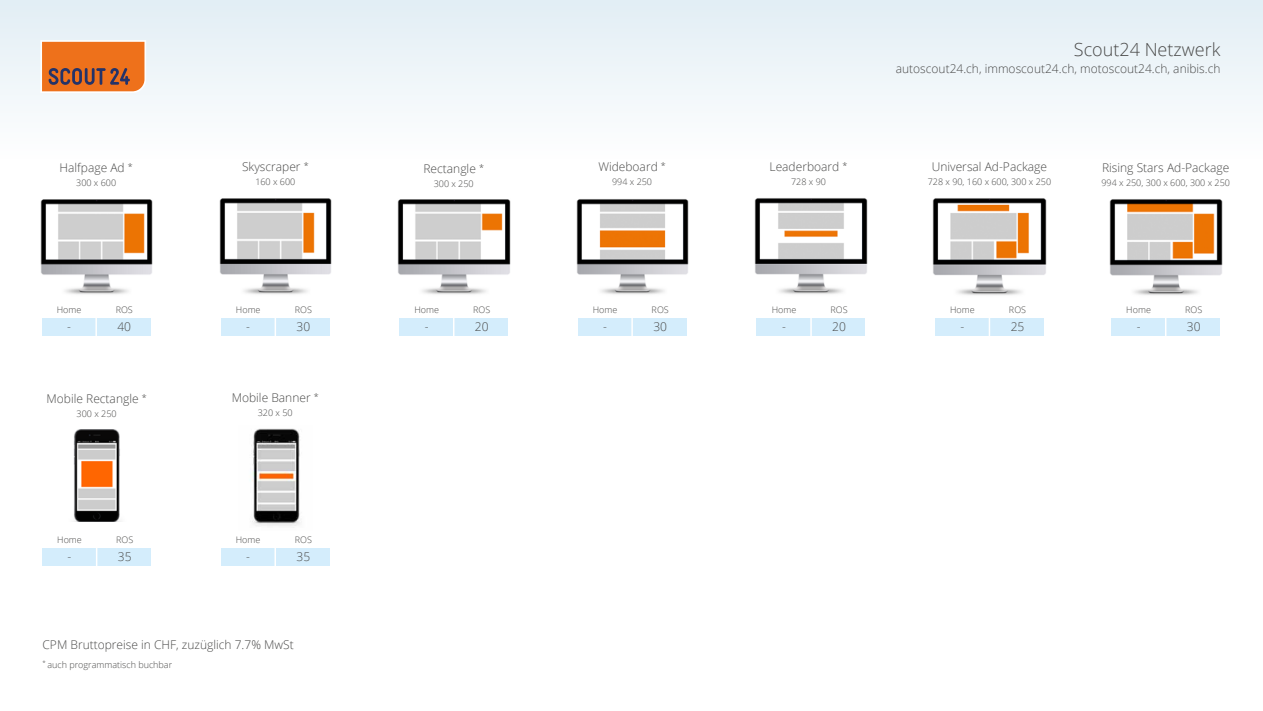
<style>
.page{position:relative;width:1263px;height:711px;background:#fff}
.page>*{position:absolute;margin:0;border:0;box-sizing:border-box;transform-origin:0 0}
.t1{font:300 18px "Open Sans";color:#4a4a49}
.t2{font:300 12px "Open Sans";color:#4a4a49}
.t3{font:300 9px "Open Sans";color:#4a4a49}
</style>
<div class="page">
<div style="left:0;top:0;width:1263px;height:159px;background:linear-gradient(to right,#f0f6fa,#f0f6f9)"></div>
<svg style="left:40px;top:40px;width:106px;height:53px;background:#da783a"></svg>
<img style="left:40px;top:199px;width:113px;height:95px">
<div style="left:42px;top:318px;width:108px;height:17px;background:#d4edfc"></div>
<hr style="left:95px;top:314px;width:2px;height:31px;background:#fff">
<img style="left:219px;top:198px;width:113px;height:96px">
<div style="left:221px;top:318px;width:108px;height:17px;background:#d4edfc"></div>
<hr style="left:275px;top:314px;width:1px;height:31px;background:#fff">
<div style="left:757px;top:318px;width:108px;height:17px;background:#d4edfc"></div>
<hr style="left:810px;top:314px;width:2px;height:31px;background:#fff">
<div style="left:399px;top:318px;width:109px;height:17px;background:#d4edfc"></div>
<hr style="left:453px;top:314px;width:1px;height:31px;background:#fff">
<img style="left:397px;top:199px;width:114px;height:95px">
<div style="left:578px;top:318px;width:108px;height:17px;background:#d4edfc"></div>
<hr style="left:631px;top:314px;width:2px;height:31px;background:#fff">
<img style="left:73px;top:429px;width:47px;height:92px">
<div style="left:42px;top:548px;width:109px;height:17px;background:#d4edfc"></div>
<hr style="left:96px;top:544px;width:1px;height:31px;background:#fff">
<img style="left:932px;top:198px;width:115px;height:97px">
<div style="left:935px;top:318px;width:108px;height:17px;background:#d4edfc"></div>
<hr style="left:989px;top:314px;width:1px;height:31px;background:#fff">
<img style="left:250px;top:428px;width:50px;height:98px">
<div style="left:221px;top:548px;width:108px;height:17px;background:#d4edfc"></div>
<hr style="left:274px;top:544px;width:2px;height:31px;background:#fff">
<img style="left:1109px;top:199px;width:114px;height:96px">
<div style="left:1111px;top:318px;width:109px;height:17px;background:#d4edfc"></div>
<hr style="left:1165px;top:314px;width:1px;height:31px;background:#fff">
<img style="left:576px;top:199px;width:113px;height:95px">
<img style="left:754px;top:198px;width:114px;height:96px">
<p class="t2" style="left:60px;top:159px;width:75px">Halfpage Ad <sup>*</sup></p>
<p class="t3" style="left:76px;top:177px;width:41px">300 x 600</p>
<p class="t2" style="left:242px;top:158px;width:68px">Skyscraper <sup>*</sup></p>
<p class="t3" style="left:255px;top:175px;width:41px">160 x 600</p>
<p class="t3" style="left:57px;top:303px;width:26px">Home</p>
<p class="t2" style="left:67px;top:318px;width:5px">-</p>
<p class="t3" style="left:116px;top:303px;width:19px">ROS</p>
<p class="t2" style="left:117px;top:318px;width:15px">40</p>
<p class="t3" style="left:236px;top:303px;width:26px">Home</p>
<p class="t2" style="left:246px;top:318px;width:5px">-</p>
<p class="t3" style="left:295px;top:303px;width:19px">ROS</p>
<p class="t2" style="left:297px;top:318px;width:15px">30</p>
<p class="t2" style="left:47px;top:390px;width:102px">Mobile Rectangle <sup>*</sup></p>
<p class="t3" style="left:77px;top:407px;width:41px">300 x 250</p>
<p class="t2" style="left:232px;top:389px;width:89px">Mobile Banner <sup>*</sup></p>
<p class="t3" style="left:258px;top:406px;width:36px">320 x 50</p>
<p class="t3" style="left:57px;top:532px;width:26px">Home</p>
<p class="t2" style="left:68px;top:548px;width:5px">-</p>
<p class="t3" style="left:116px;top:532px;width:19px">ROS</p>
<p class="t2" style="left:118px;top:548px;width:15px">35</p>
<p class="t3" style="left:236px;top:532px;width:26px">Home</p>
<p class="t2" style="left:246px;top:548px;width:5px">-</p>
<p class="t3" style="left:295px;top:532px;width:19px">ROS</p>
<p class="t2" style="left:296px;top:548px;width:15px">35</p>
<p class="t2" style="left:43px;top:635px;width:253px">CPM Bruttopreise in CHF, zuzüglich 7.7% MwSt</p>
<p class="t3" style="left:43px;top:658px;width:131px"><sup>*</sup> auch programmatisch buchbar</p>
<p class="t2" style="left:423px;top:160px;width:62px">Rectangle <sup>*</sup></p>
<p class="t3" style="left:434px;top:178px;width:41px">300 x 250</p>
<p class="t3" style="left:414px;top:303px;width:26px">Home</p>
<p class="t2" style="left:425px;top:318px;width:5px">-</p>
<p class="t3" style="left:473px;top:303px;width:19px">ROS</p>
<p class="t2" style="left:475px;top:318px;width:15px">20</p>
<h1 class="t1" style="left:1074px;top:37px;width:148px">Scout24 Netzwerk</h1>
<p class="t2" style="left:896px;top:60px;width:326px">autoscout24.ch, immoscout24.ch, motoscout24.ch, anibis.ch</p>
<p class="t2" style="left:598px;top:158px;width:69px">Wideboard <sup>*</sup></p>
<p class="t3" style="left:612px;top:175px;width:41px">994 x 250</p>
<p class="t2" style="left:769px;top:158px;width:79px">Leaderboard <sup>*</sup></p>
<p class="t3" style="left:791px;top:175px;width:36px">728 x 90</p>
<p class="t2" style="left:932px;top:158px;width:117px">Universal Ad-Package</p>
<p class="t3" style="left:928px;top:175px;width:125px">728 x 90, 160 x 600, 300 x 250</p>
<p class="t2" style="left:1102px;top:159px;width:129px">Rising Stars Ad-Package</p>
<p class="t3" style="left:1101px;top:177px;width:130px">994 x 250, 300 x 600, 300 x 250</p>
<p class="t3" style="left:593px;top:303px;width:26px">Home</p>
<p class="t2" style="left:603px;top:318px;width:5px">-</p>
<p class="t3" style="left:652px;top:303px;width:19px">ROS</p>
<p class="t2" style="left:653px;top:318px;width:15px">30</p>
<p class="t3" style="left:772px;top:303px;width:26px">Home</p>
<p class="t2" style="left:782px;top:318px;width:5px">-</p>
<p class="t3" style="left:830px;top:303px;width:19px">ROS</p>
<p class="t2" style="left:832px;top:318px;width:15px">20</p>
<p class="t3" style="left:950px;top:303px;width:26px">Home</p>
<p class="t2" style="left:960px;top:318px;width:5px">-</p>
<p class="t3" style="left:1009px;top:303px;width:19px">ROS</p>
<p class="t2" style="left:1011px;top:318px;width:15px">25</p>
<p class="t3" style="left:1126px;top:303px;width:26px">Home</p>
<p class="t2" style="left:1137px;top:318px;width:5px">-</p>
<p class="t3" style="left:1185px;top:303px;width:19px">ROS</p>
<p class="t2" style="left:1187px;top:318px;width:15px">30</p>
</div>
